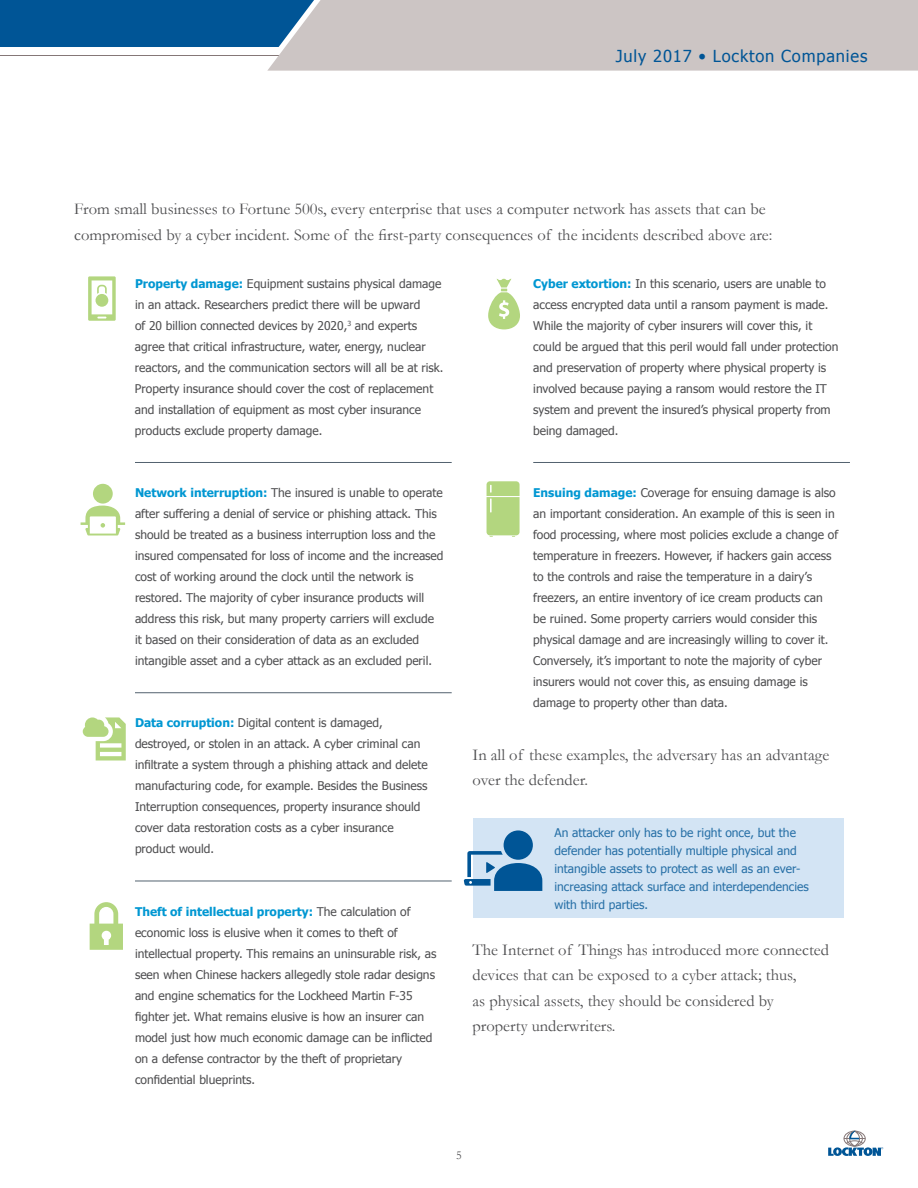
<style>
.page{position:relative;width:918px;height:1188px;background:#fff}
.page>*{position:absolute;margin:0;border:0;box-sizing:border-box;transform-origin:0 0}
.t1{font:16.5px/25.5px "Garamond";color:#4d4d4f}
.t2{font:16.5px "Tahoma";letter-spacing:.05em;color:#005596}
.t3{font:12px/21px "Tahoma";color:#4d4d4f}
.t4{font:12px/18px "Tahoma";color:#266fa6}
.t5{font:12px "Garamond";color:#4d4d4f}
.s1{font-weight:700;color:#0097d2}
</style>
<div class="page">
<hr style="left:0;top:55px;width:420px;height:1px;background:#857777">
<div style="left:267px;top:0;width:651px;height:71px;background:#ccc5c4"></div>
<svg style="left:0;top:0;width:324px;height:47px;background:#115f9a"></svg>
<svg style="left:828px;top:1131px;width:55px;height:25px"></svg>
<hr style="left:135px;top:462px;width:317px;height:1px;background:#53626f">
<hr style="left:135px;top:692px;width:317px;height:1px;background:#53626f">
<hr style="left:135px;top:881px;width:317px;height:1px;background:#53626f">
<hr style="left:533px;top:462px;width:317px;height:1px;background:#53626f">
<div style="left:474px;top:818px;width:370px;height:100px;background:#d3e4f4"></div>
<div style="left:504px;top:830px;width:29px;height:30px;background:#005596;border-radius:50%"></div>
<svg style="left:464px;top:851px;width:78px;height:40px"></svg>
<svg style="left:88px;top:276px;width:28px;height:45px"></svg>
<div style="left:93px;top:484px;width:20px;height:20px;background:#b3d67f;border-radius:50%"></div>
<svg style="left:81px;top:506px;width:44px;height:30px"></svg>
<svg style="left:83px;top:717px;width:43px;height:44px"></svg>
<svg style="left:90px;top:902px;width:33px;height:48px"></svg>
<svg style="left:488px;top:279px;width:32px;height:50px"></svg>
<svg style="left:487px;top:481px;width:33px;height:56px;background:#b9d989"></svg>
<h1 class="t2" style="left:616px;top:45px;width:253px">July 2017 • Lockton Companies</h1>
<h1 class="t1" style="left:74px;top:196px;width:700px">From small businesses to Fortune 500s, every enterprise that uses a computer network has assets that can be compromised by a cyber incident. Some of the first-party consequences of the incidents described above are:</h1>
<p class="t3" style="left:135px;top:272px;width:310px"><span class="s1">Property damage:</span> Equipment sustains physical damage in an attack. Researchers predict there will be upward<br>of 20 billion connected devices by 2020,<sup>3</sup> and experts agree that critical infrastructure, water, energy, nuclear reactors, and the communication sectors will all be at risk.<br>Property insurance should cover the cost of replacement and installation of equipment as most cyber insurance products exclude property damage.</p>
<p class="t3" style="left:533px;top:272px;width:307px"><span class="s1">Cyber extortion:</span> In this scenario, users are unable to access encrypted data until a ransom payment is made.<br>While the majority of cyber insurers will cover this, it could be argued that this peril would fall under protection and preservation of property where physical property is involved because paying a ransom would restore the IT system and prevent the insured’s physical property from being damaged.</p>
<p class="t3" style="left:135px;top:482px;width:310px"><span class="s1">Network interruption:</span> The insured is unable to operate after suffering a denial of service or phishing attack. This should be treated as a business interruption loss and the insured compensated for loss of income and the increased cost of working around the clock until the network is restored. The majority of cyber insurance products will address this risk, but many property carriers will exclude it based on their consideration of data as an excluded intangible asset and a cyber attack as an excluded peril.</p>
<p class="t3" style="left:135px;top:712px;width:294px"><span class="s1">Data corruption:</span> Digital content is damaged, destroyed, or stolen in an attack. A cyber criminal can infiltrate a system through a phishing attack and delete manufacturing code, for example. Besides the Business Interruption consequences, property insurance should cover data restoration costs as a cyber insurance product would.</p>
<p class="t3" style="left:135px;top:900px;width:303px"><span class="s1">Theft of intellectual property:</span> The calculation of economic loss is elusive when it comes to theft of intellectual property. This remains an uninsurable risk, as seen when Chinese hackers allegedly stole radar designs and engine schematics for the Lockheed Martin F-35 fighter jet. What remains elusive is how an insurer can model just how much economic damage can be inflicted on a defense contractor by the theft of proprietary confidential blueprints.</p>
<p class="t3" style="left:533px;top:482px;width:306px"><span class="s1">Ensuing damage:</span> Coverage for ensuing damage is also an important consideration. An example of this is seen in food processing, where most policies exclude a change of temperature in freezers. However, if hackers gain access to the controls and raise the temperature in a dairy’s freezers, an entire inventory of ice cream products can be ruined. Some property carriers would consider this physical damage and are increasingly willing to cover it.<br>Conversely, it’s important to note the majority of cyber insurers would not cover this, as ensuing damage is damage to property other than data.</p>
<h1 class="t1" style="left:472px;top:741px;width:358px">In all of these examples, the adversary has an advantage over the defender.</h1>
<p class="t4" style="left:555px;top:823px;width:256px">An attacker only has to be right once, but the defender has potentially multiple physical and intangible assets to protect as well as an ever&shy;increasing attack surface and interdependencies with third parties.</p>
<h1 class="t1" style="left:472px;top:936px;width:358px">The Internet of Things has introduced more connected devices that can be exposed to a cyber attack; thus,<br>as physical assets, they should be considered by property underwriters.</h1>
<p class="t5" style="left:456px;top:1147px;width:7px">5</p>
</div>
